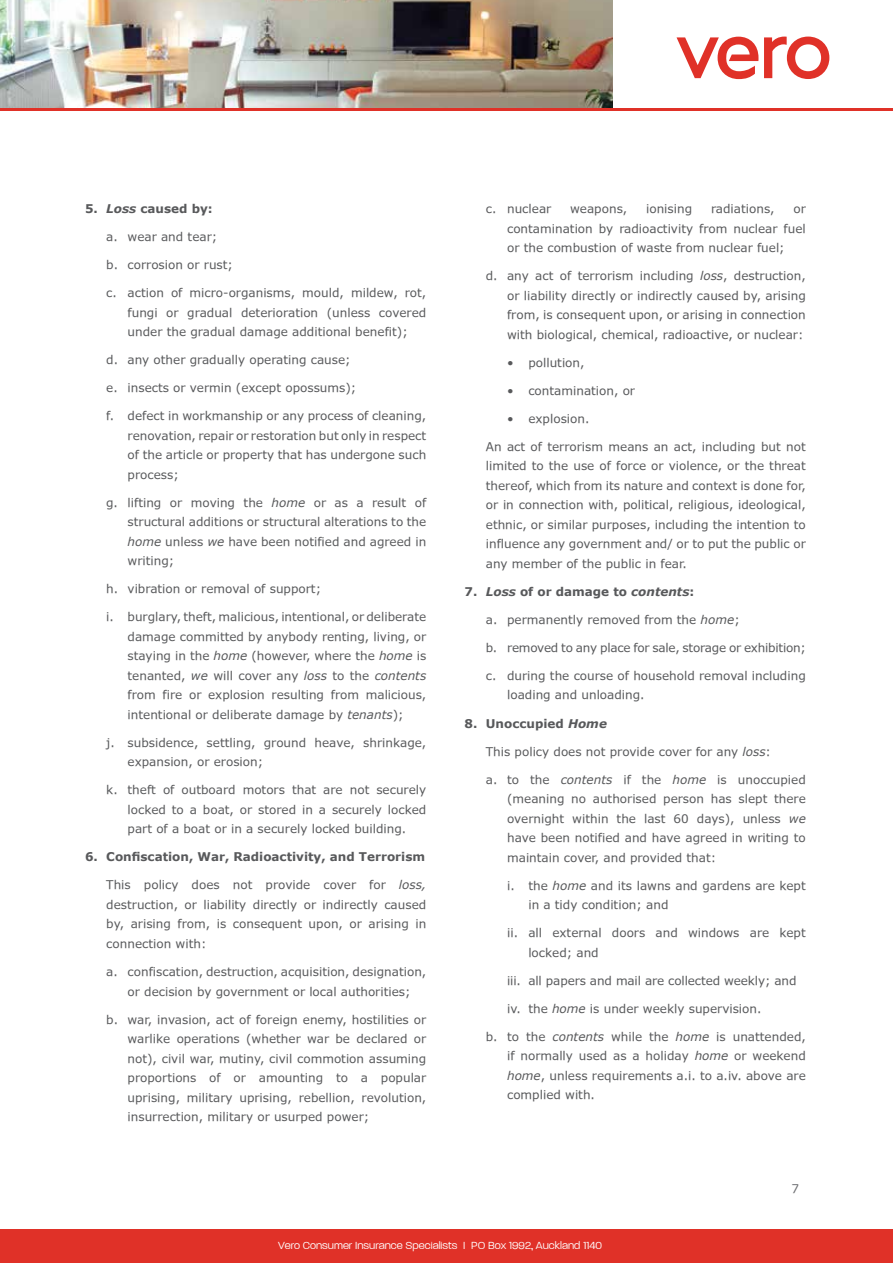
<style>
.page{position:relative;width:893px;height:1263px;background:#fff}
.page>*{position:absolute;margin:0;border:0;box-sizing:border-box;transform-origin:0 0}
.t1{font:12px/19.5px "Verdana Digiscream Normal";color:#58595b;text-align:justify}
.t2{font:700 12px "Verdana";color:#58595b}
.t3{font:300 12px "V Paralucent";color:#fff}
.t4{font:12px "Verdana Digiscream Normal";letter-spacing:-.02em;color:#58595b}
.t5{font:12px "Verdana Digiscream Normal";color:#6d6e71}
.s1{font-style:italic}
.s2{font-family:"Verdana";font-style:italic}
</style>
<div class="page">
<img style="left:0;top:0;width:612px;height:108px">
<div style="left:0;top:1229px;width:893px;height:34px;background:#e03128"></div>
<hr style="left:0;top:108px;width:893px;height:3px;background:#e03128">
<svg style="left:676px;top:37px;width:82px;height:42px"></svg>
<svg style="left:764px;top:37px;width:65px;height:42px"></svg>
<p class="t2" style="left:85px;top:200px;width:129px">5. <span class="s1">Loss</span> caused by:</p>
<p class="t1" style="left:106px;top:227px;width:112px">a. wear and tear;</p>
<p class="t1" style="left:106px;top:255px;width:128px">b. corrosion or rust;</p>
<p class="t1" style="left:128px;top:283px;width:300px;text-indent:-21px">c. action of micro-organisms, mould, mildew, rot, fungi or gradual deterioration (unless covered under the gradual damage additional benefit);</p>
<p class="t1" style="left:106px;top:350px;width:246px">d. any other gradually operating cause;</p>
<p class="t1" style="left:106px;top:378px;width:252px">e. insects or vermin (except opossums);</p>
<p class="t1" style="left:128px;top:406px;width:300px;text-indent:-21px">f. defect in workmanship or any process of cleaning, renovation, repair or restoration but only in respect of the article or property that has undergone such process;</p>
<p class="t1" style="left:128px;top:492px;width:300px;text-indent:-21px">g. lifting or moving the <span class="s2">home</span> or as a result of structural additions or structural alterations to the <span class="s2">home</span> unless <span class="s2">we</span> have been notified and agreed in writing;</p>
<p class="t1" style="left:106px;top:579px;width:216px">h. vibration or removal of support;</p>
<p class="t1" style="left:128px;top:607px;width:300px;text-indent:-21px">i. burglary, theft, malicious, intentional, or deliberate damage committed by anybody renting, living, or staying in the <span class="s2">home</span> (however, where the <span class="s2">home</span> is tenanted, <span class="s2">we</span> will cover any <span class="s2">loss</span> to the <span class="s2">contents </span>from fire or explosion resulting from malicious, intentional or deliberate damage by <span class="s2">tenants</span>);</p>
<p class="t1" style="left:128px;top:732px;width:300px;text-indent:-21px">j. subsidence, settling, ground heave, shrinkage, expansion, or erosion;</p>
<p class="t1" style="left:128px;top:780px;width:300px;text-indent:-21px">k. theft of outboard motors that are not securely locked to a boat, or stored in a securely locked part of a boat or in a securely locked building.</p>
<p class="t2" style="left:85px;top:849px;width:342px">6. Confiscation, War, Radioactivity, and Terrorism</p>
<p class="t1" style="left:106px;top:875px;width:321px">This policy does not provide cover for <span class="s2">loss, </span>destruction, or liability directly or indirectly caused by, arising from, is consequent upon, or arising in connection with:</p>
<p class="t1" style="left:106px;top:961px;width:321px;text-align:center">a. confiscation, destruction, acquisition, designation, or decision by government or local authorities;</p>
<p class="t1" style="left:128px;top:1009px;width:300px;text-indent:-21px">b. war, invasion, act of foreign enemy, hostilities or warlike operations (whether war be declared or not), civil war, mutiny, civil commotion assuming proportions of or amounting to a popular uprising, military uprising, rebellion, revolution, insurrection, military or usurped power;</p>
<p class="t1" style="left:486px;top:199px;width:67px">c. nuclear</p>
<p class="t1" style="left:570px;top:199px;width:59px">weapons,</p>
<p class="t1" style="left:646px;top:199px;width:48px">ionising</p>
<p class="t1" style="left:711px;top:199px;width:65px">radiations,</p>
<p class="t1" style="left:507px;top:199px;width:300px;text-indent:286px">or contamination by radioactivity from nuclear fuel or the combustion of waste from nuclear fuel;</p>
<p class="t1" style="left:507px;top:266px;width:300px;text-indent:-21px">d. any act of terrorism including <span class="s2">loss</span>, destruction, or liability directly or indirectly caused by, arising from, is consequent upon, or arising in connection with biological, chemical, radioactive, or nuclear:</p>
<p class="t1" style="left:507px;top:352px;width:79px">• pollution,</p>
<p class="t1" style="left:507px;top:380px;width:129px">• contamination, or</p>
<p class="t1" style="left:507px;top:408px;width:84px">• explosion.</p>
<p class="t1" style="left:486px;top:436px;width:321px">An act of terrorism means an act, including but not limited to the use of force or violence, or the threat thereof, which from its nature and context is done for, or in connection with, political, religious, ideological, ethnic, or similar purposes, including the intention to influence any government and/ or to put the public or any member of the public in fear.</p>
<p class="t2" style="left:465px;top:583px;width:231px">7. <span class="s1">Loss</span> of or damage to <span class="s1">contents</span>:</p>
<p class="t1" style="left:486px;top:609px;width:255px">a. permanently removed from the <span class="s2">home</span>;</p>
<p class="t4" style="left:486px;top:639px;width:322px">b. removed to any place for sale, storage or exhibition;</p>
<p class="t1" style="left:507px;top:665px;width:300px;text-indent:-21px">c. during the course of household removal including loading and unloading.</p>
<p class="t2" style="left:465px;top:715px;width:144px">8. Unoccupied <span class="s1">Home</span></p>
<p class="t1" style="left:486px;top:741px;width:287px">This policy does not provide cover for any <span class="s2">loss</span>:</p>
<p class="t1" style="left:507px;top:769px;width:300px;text-indent:-21px">a. to the <span class="s2">contents</span> if the <span class="s2">home</span> is unoccupied (meaning no authorised person has slept there overnight within the last 60 days), unless <span class="s2">we </span>have been notified and have agreed in writing to maintain cover, and provided that:</p>
<p class="t1" style="left:528px;top:875px;width:279px;text-indent:-21px">i. the <span class="s2">home</span> and its lawns and gardens are kept in a tidy condition; and</p>
<p class="t1" style="left:528px;top:922px;width:279px;text-indent:-21px">ii. all external doors and windows are kept locked; and</p>
<p class="t1" style="left:507px;top:970px;width:291px">iii. all papers and mail are collected weekly; and</p>
<p class="t1" style="left:507px;top:998px;width:256px">iv. the <span class="s2">home</span> is under weekly supervision.</p>
<p class="t1" style="left:507px;top:1026px;width:300px;text-indent:-21px">b. to the <span class="s2">contents</span> while the <span class="s2">home</span> is unattended, if normally used as a holiday <span class="s2">home</span> or weekend <span class="s2">home</span>, unless requirements a.i. to a.iv. above are complied with.</p>
<p class="t5" style="left:791px;top:1180px;width:9px">7</p>
<p class="t3" style="left:278px;top:1239px;width:326px">Vero Consumer Insurance Specialists I PO Box 1992, Auckland 1140</p>
</div>
